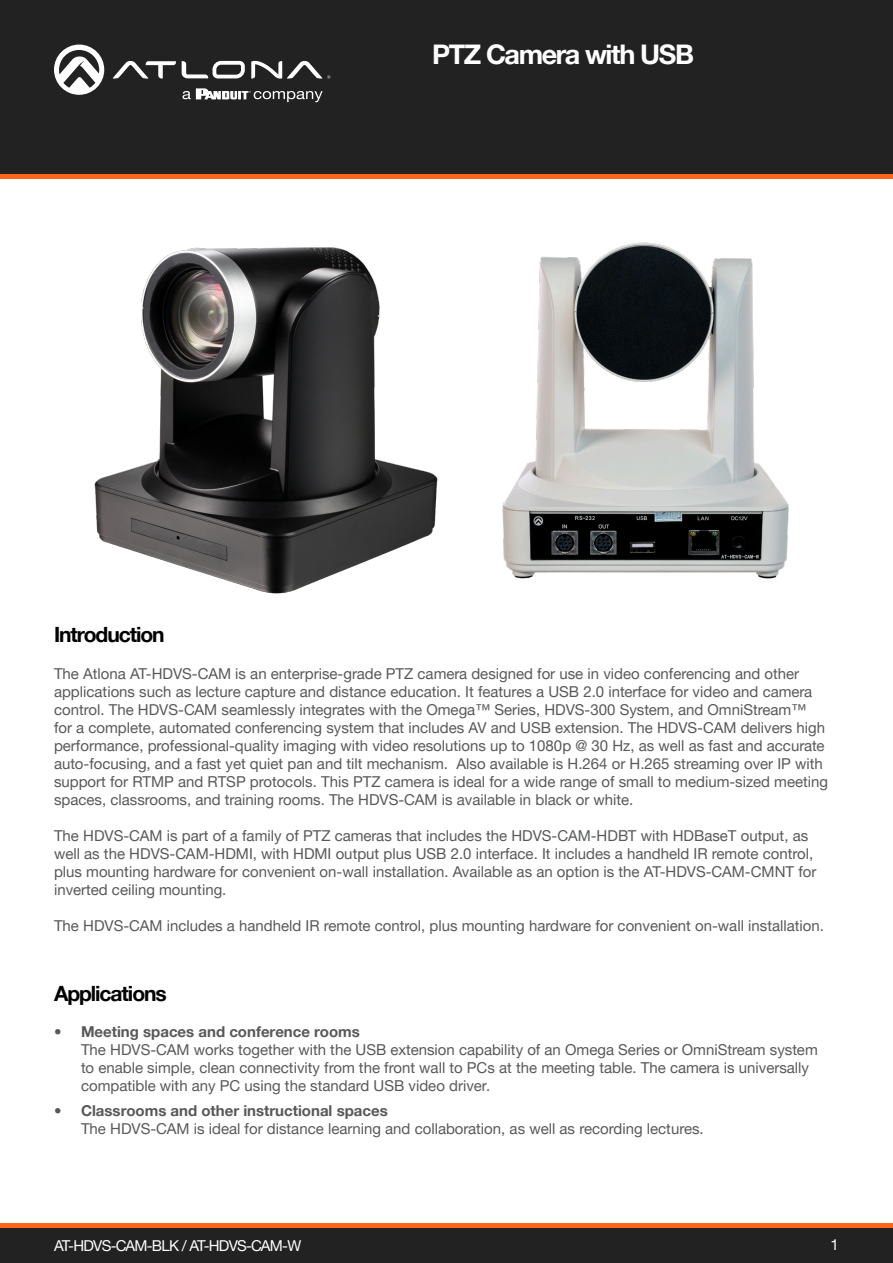
<style>
.page{position:relative;width:893px;height:1263px;background:#fff}
.page>*{position:absolute;margin:0;border:0;box-sizing:border-box;transform-origin:0 0}
.t1{font:700 27px "Helvetica Neue LTW1 G";letter-spacing:-.05em;color:#fff}
.Product_Type_First_P{font:700 21px "Helvetica Neue LTW1 G";letter-spacing:-.05em;color:#000}
.General_Text{font:15px/18px "Helvetica Neue LTW1 G";color:#57585a}
.t2{font:15px "Helvetica Neue LTW1 G";letter-spacing:-.05em;color:#fff}
.s1{font-weight:700}
</style>
<div class="page">
<div style="left:0;top:1227px;width:893px;height:36px;background:#222"></div>
<hr style="left:0;top:1223px;width:893px;height:4px;background:#ff661c">
<div style="left:0;top:0;width:893px;height:174px;background:#222"></div>
<hr style="left:0;top:174px;width:893px;height:4px;background:#ff661c">
<svg style="left:182px;top:61px;width:63px;height:17px"></svg>
<svg style="left:113px;top:61px;width:63px;height:18px"></svg>
<svg style="left:251px;top:61px;width:79px;height:18px"></svg>
<svg style="left:54px;top:45px;width:50px;height:50px"></svg>
<svg style="left:183px;top:88px;width:140px;height:14px"></svg>
<img style="left:94px;top:247px;width:344px;height:347px">
<img style="left:502px;top:242px;width:287px;height:337px">
<p class="Product_Type_First_P" style="left:54px;top:622px;width:112px">Introduction</p>
<h1 class="t1" style="left:432px;top:38px;width:263px">PTZ Camera with USB</h1>
<p class="General_Text" style="left:54px;top:664px;width:776px">The Atlona AT-HDVS-CAM is an enterprise-grade PTZ camera designed for use in video conferencing and other applications such as lecture capture and distance education. It features a USB 2.0 interface for video and camera control. The HDVS-CAM seamlessly integrates with the Omega™ Series, HDVS-300 System, and OmniStream™<br>for a complete, automated conferencing system that includes AV and USB extension. The HDVS-CAM delivers high performance, professional-quality imaging with video resolutions up to 1080p @ 30 Hz, as well as fast and accurate auto-focusing, and a fast yet quiet pan and tilt mechanism. Also available is H.264 or H.265 streaming over IP with support for RTMP and RTSP protocols. This PTZ camera is ideal for a wide range of small to medium-sized meeting spaces, classrooms, and training rooms. The HDVS-CAM is available in black or white.</p>
<p class="General_Text" style="left:54px;top:826px;width:764px">The HDVS-CAM is part of a family of PTZ cameras that includes the HDVS-CAM-HDBT with HDBaseT output, as well as the HDVS-CAM-HDMI, with HDMI output plus USB 2.0 interface. It includes a handheld IR remote control, plus mounting hardware for convenient on-wall installation. Available as an option is the AT-HDVS-CAM-CMNT for inverted ceiling mounting.</p>
<p class="General_Text" style="left:54px;top:916px;width:771px">The HDVS-CAM includes a handheld IR remote control, plus mounting hardware for convenient on-wall installation.</p>
<p class="Product_Type_First_P" style="left:54px;top:980px;width:114px">Applications</p>
<p class="General_Text" style="left:81px;top:1023px;width:738px;text-indent:-27px"><span class="s1">• Meeting spaces and conference rooms<br></span>The HDVS-CAM works together with the USB extension capability of an Omega Series or OmniStream system to enable simple, clean connectivity from the front wall to PCs at the meeting table. The camera is universally compatible with any PC using the standard USB video driver.</p>
<p class="General_Text" style="left:81px;top:1101px;width:624px;text-indent:-27px"><span class="s1">• Classrooms and other instructional spaces<br></span>The HDVS-CAM is ideal for distance learning and collaboration, as well as recording lectures.</p>
<p class="t2" style="left:54px;top:1236px;width:249px">AT-HDVS-CAM-BLK / AT-HDVS-CAM-W</p>
<p class="t2" style="left:831px;top:1235px;width:10px">1</p>
</div>
